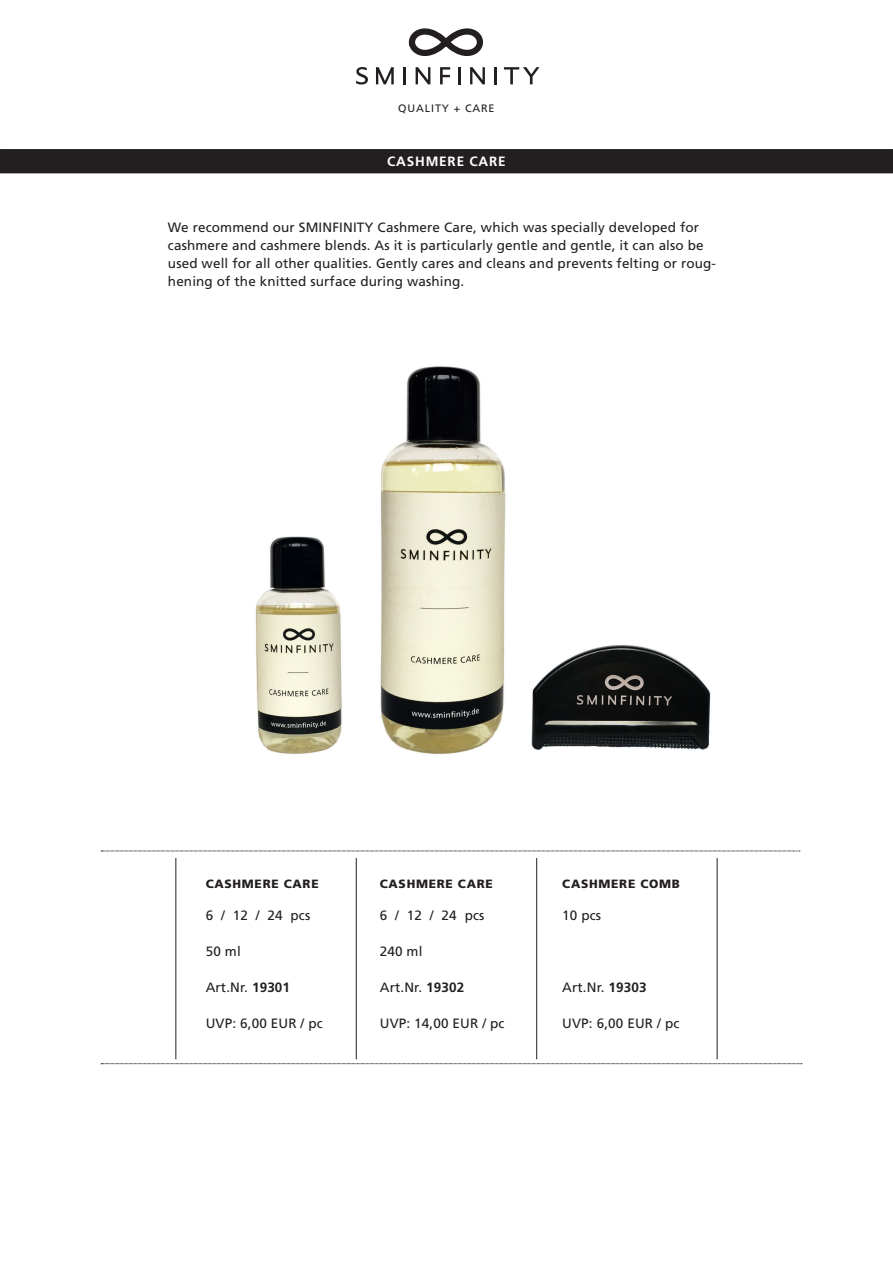
<style>
.page{position:relative;width:893px;height:1263px;background:#fff}
.page>*{position:absolute;margin:0;border:0;box-sizing:border-box;transform-origin:0 0}
.t1{font:13.5px/18px "Frutiger";letter-spacing:.01em;color:#231f20}
.t2{font:700 13.5px "Frutiger";letter-spacing:.06em;color:#fff}
.t3{font:900 12px "Frutiger";letter-spacing:.06em;color:#231f20}
.t4{font:10.8px "Frutiger";letter-spacing:.08em;color:#231f20}
.s1{font-weight:700}
</style>
<div class="page">
<img style="left:255px;top:366px;width:456px;height:389px">
<div style="left:1px;top:150px;width:891px;height:23px;background:#231f20"></div>
<div style="left:0;top:149px;width:893px;height:24px;border:2px solid #231f20"></div>
<svg style="left:101px;top:851px;width:699px;height:1px"></svg>
<svg style="left:101px;top:1063px;width:701px;height:1px"></svg>
<hr style="left:176px;top:858px;width:1px;height:201px;background:#231f20">
<hr style="left:356px;top:858px;width:1px;height:201px;background:#231f20">
<hr style="left:536px;top:858px;width:1px;height:201px;background:#231f20">
<hr style="left:717px;top:858px;width:1px;height:201px;background:#231f20">
<svg style="left:356px;top:67px;width:12px;height:18px"></svg>
<svg style="left:376px;top:67px;width:18px;height:17px"></svg>
<hr style="left:403px;top:67px;width:3px;height:17px;background:#231f20">
<hr style="left:494px;top:67px;width:3px;height:17px;background:#231f20">
<svg style="left:504px;top:67px;width:35px;height:17px"></svg>
<svg style="left:408px;top:28px;width:77px;height:56px"></svg>
<p class="t4" style="left:398px;top:102px;width:98px">QUALITY + CARE</p>
<p class="t2" style="left:387px;top:154px;width:120px">CASHMERE CARE</p>
<p class="t1" style="left:168px;top:218px;width:550px">We recommend our SMINFINITY Cashmere Care, which was specially developed for cashmere and cashmere blends. As it is particularly gentle and gentle, it can also be used well for all other qualities. Gently cares and cleans and prevents felting or roug&shy;hening of the knitted surface during washing.</p>
<p class="t3" style="left:206px;top:876px;width:114px">CASHMERE CARE</p>
<p class="t1" style="left:206px;top:906px;width:106px">6 / 12 / 24 pcs</p>
<p class="t1" style="left:206px;top:942px;width:37px">50 ml</p>
<p class="t1" style="left:206px;top:978px;width:86px">Art.Nr. <span class="s1">19301</span></p>
<p class="t1" style="left:206px;top:1014px;width:119px">UVP: 6,00 EUR / pc</p>
<p class="t3" style="left:380px;top:876px;width:114px">CASHMERE CARE</p>
<p class="t1" style="left:380px;top:906px;width:106px">6 / 12 / 24 pcs</p>
<p class="t1" style="left:380px;top:942px;width:44px">240 ml</p>
<p class="t1" style="left:380px;top:978px;width:86px">Art.Nr. <span class="s1">19302</span></p>
<p class="t1" style="left:380px;top:1014px;width:126px">UVP: 14,00 EUR / pc</p>
<p class="t3" style="left:562px;top:876px;width:119px">CASHMERE COMB</p>
<p class="t1" style="left:562px;top:906px;width:40px">10 pcs</p>
<p class="t1" style="left:562px;top:978px;width:86px">Art.Nr. <span class="s1">19303</span></p>
<p class="t1" style="left:562px;top:1014px;width:119px">UVP: 6,00 EUR / pc</p>
</div>
